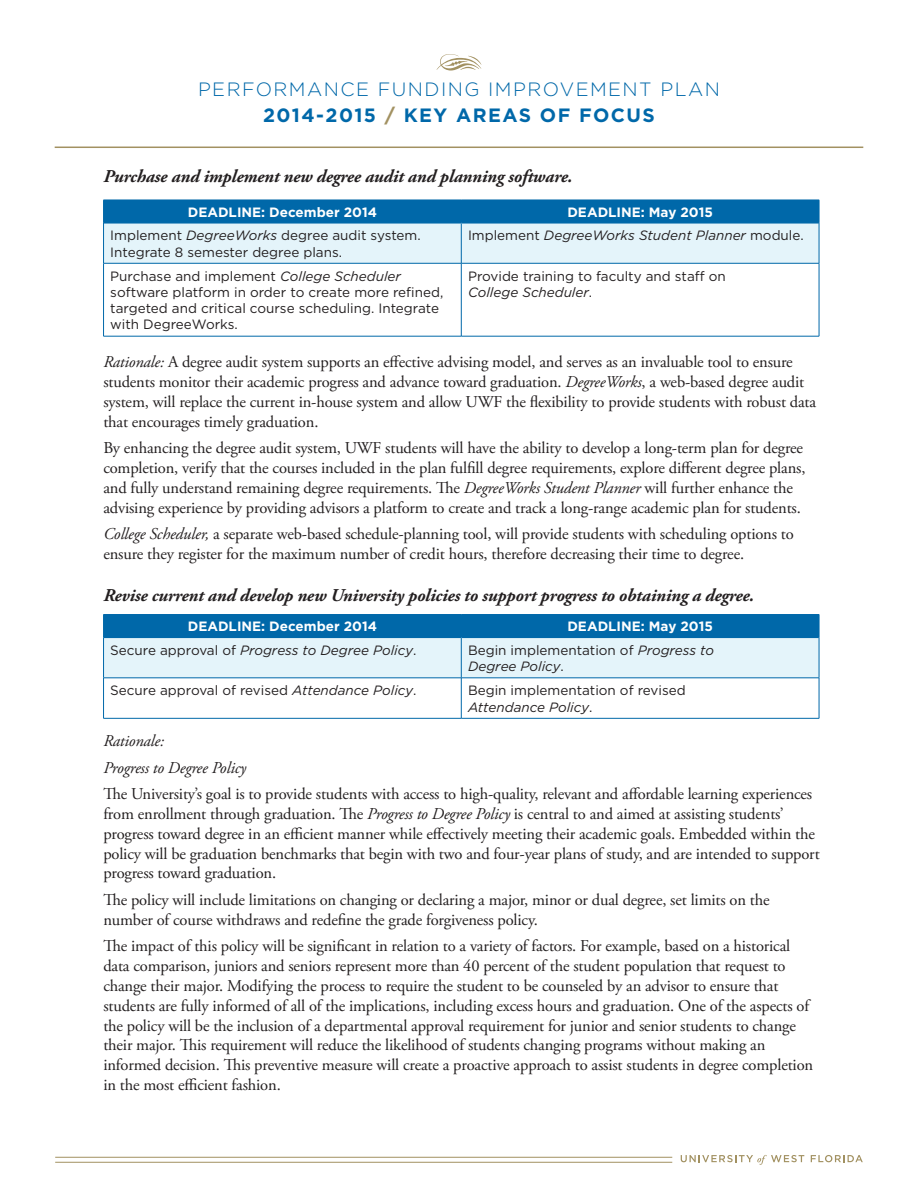
<style>
.page{position:relative;width:918px;height:1188px;background:#fff}
.page>*{position:absolute;margin:0;border:0;box-sizing:border-box;transform-origin:0 0}
.t1{font:300 19.2px/26.5px "Gotham";letter-spacing:.075em;color:#0068a9}
.t2{font:700 19.2px "Gotham";color:#0068a9}
.t3{font:italic 700 18px "Adobe Garamond Pro";letter-spacing:-.01em;color:#231f20}
.t4{font:16.5px/19.8px "Adobe Garamond Pro";letter-spacing:-.01em;color:#231f20}
.t5{font:italic 16.5px/26.5px "Adobe Garamond Pro";letter-spacing:-.01em;color:#231f20}
.t6{font:13.5px/16.2px "Gotham";color:#231f20}
.t7{font:italic 13.5px "Gotham";color:#231f20}
.t8{font:700 13.5px "Gotham";color:#fff}
.s1{font-weight:700}
.s2{font-weight:700;color:#a29161}
.s3{font-style:italic}
.s4{font-style:normal}
</style>
<div class="page">
<hr style="left:55px;top:1162px;width:617px;height:1px;background:#a29161">
<hr style="left:55px;top:1157px;width:617px;height:1px;background:#a29161">
<svg style="left:681px;top:1155px;width:123px;height:10px"></svg>
<svg style="left:811px;top:1155px;width:52px;height:7px"></svg>
<svg style="left:437px;top:54px;width:44px;height:17px"></svg>
<hr style="left:55px;top:147px;width:808px;height:1px;background:#a29161">
<hr style="left:103px;top:263px;width:358px;height:1px;background:#0068a9">
<hr style="left:103px;top:263px;width:1px;height:73px;background:#0068a9">
<hr style="left:461px;top:263px;width:358px;height:1px;background:#0068a9">
<hr style="left:461px;top:263px;width:1px;height:73px;background:#0068a9">
<hr style="left:819px;top:263px;width:1px;height:73px;background:#0068a9">
<hr style="left:103px;top:336px;width:358px;height:1px;background:#0068a9">
<hr style="left:461px;top:336px;width:358px;height:1px;background:#0068a9">
<svg style="left:103px;top:200px;width:717px;height:63px;background:#90c0dc"></svg>
<hr style="left:104px;top:222px;width:357px;height:2px;background:#0068a9">
<hr style="left:461px;top:222px;width:358px;height:2px;background:#0068a9">
<hr style="left:103px;top:678px;width:358px;height:1px;background:#0068a9">
<hr style="left:103px;top:678px;width:1px;height:40px;background:#0068a9">
<hr style="left:461px;top:678px;width:358px;height:1px;background:#0068a9">
<hr style="left:461px;top:678px;width:1px;height:40px;background:#0068a9">
<hr style="left:819px;top:678px;width:1px;height:40px;background:#0068a9">
<hr style="left:103px;top:718px;width:358px;height:1px;background:#0068a9">
<hr style="left:461px;top:718px;width:358px;height:1px;background:#0068a9">
<hr style="left:103px;top:614px;width:358px;height:1px;background:#0068a9">
<hr style="left:461px;top:614px;width:358px;height:1px;background:#0068a9">
<svg style="left:103px;top:615px;width:717px;height:63px;background:#8fc0dc"></svg>
<hr style="left:104px;top:637px;width:357px;height:1px;background:#0068a9">
<hr style="left:461px;top:637px;width:358px;height:1px;background:#0068a9">
<p class="t1" style="left:263px;top:75px;width:458px;text-indent:-65px">PERFORMANCE FUNDING I MPROVEMENT PLAN<br><span class="s1">2014-2015</span> <span class="s2">/</span> <span class="s1">Key Area</span></p>
<p class="t2" style="left:519px;top:103px;width:138px">s of Focus</p>
<p class="t3" style="left:103px;top:166px;width:471px">Purchase and implement new degree audit and planning software.</p>
<p class="t8" style="left:188px;top:203px;width:191px">DEADLINE: December 2014</p>
<p class="t8" style="left:567px;top:203px;width:147px">DEADLINE: May 2015</p>
<p class="t6" style="left:110px;top:227px;width:312px">Implement <span class="s3">DegreeWorks</span> degree audit system.<br>Integrate 8 semester degree plans.</p>
<p class="t7" style="left:468px;top:227px;width:337px"><span class="s4">Implement</span> DegreeWorks Student Planner <span class="s4">module.</span></p>
<p class="t6" style="left:110px;top:268px;width:335px">Purchase and implement <span class="s3">College Scheduler </span>software platform in order to create more refined, targeted and critical course scheduling. Integrate with DegreeWorks.</p>
<p class="t6" style="left:468px;top:268px;width:259px">Provide training to faculty and staff on<br><span class="s3">College Scheduler</span>.</p>
<p class="t4" style="left:103px;top:353px;width:714px"><span class="s3">Rationale:</span> A degree audit system supports an effective advising model, and serves as an invaluable tool to ensure students monitor their academic progress and advance toward graduation. <span class="s3">DegreeWorks</span>, a web-based degree audit system, will replace the current in-house system and allow UWF the flexibility to provide students with robust data that encourages timely graduation.</p>
<p class="t4" style="left:103px;top:439px;width:704px">By enhancing the degree audit system, UWF students will have the ability to develop a long-term plan for degree completion, verify that the courses included in the plan fulfill degree requirements, explore different degree plans, and fully understand remaining degree requirements. The <span class="s3">DegreeWorks Student Planner</span> will further enhance the advising experience by providing advisors a platform to create and track a long-range academic plan for students.</p>
<p class="t4" style="left:103px;top:525px;width:692px"><span class="s3">College Scheduler,</span> a separate web-based schedule-planning tool, will provide students with scheduling options to ensure they register for the maximum number of credit hours, therefore decreasing their time to degree.</p>
<p class="t3" style="left:103px;top:585px;width:652px">Revise current and develop new University policies to support progress to obtaining a degree.</p>
<p class="t8" style="left:188px;top:618px;width:191px">DEADLINE: December 2014</p>
<p class="t8" style="left:567px;top:618px;width:147px">DEADLINE: May 2015</p>
<p class="t7" style="left:110px;top:641px;width:308px"><span class="s4">Secure approval of</span> Progress to Degree Policy<span class="s4">.</span></p>
<p class="t6" style="left:468px;top:642px;width:248px">Begin implementation of <span class="s3">Progress to<br>Degree Policy</span>.</p>
<p class="t6" style="left:110px;top:682px;width:308px">Secure approval of revised <span class="s3">Attendance Policy</span>.</p>
<p class="t6" style="left:468px;top:682px;width:219px">Begin implementation of revised<br><span class="s3">Attendance Policy</span>.</p>
<p class="t5" style="left:103px;top:728px;width:144px">Rationale:<br>Progress to Degree Policy</p>
<p class="t4" style="left:103px;top:785px;width:718px">The University’s goal is to provide students with access to high-quality, relevant and affordable learning experiences from enrollment through graduation. The <span class="s3">Progress to Degree Policy</span> is central to and aimed at assisting students’ progress toward degree in an efficient manner while effectively meeting their academic goals. Embedded within the policy will be graduation benchmarks that begin with two and four-year plans of study, and are intended to support progress toward graduation.</p>
<p class="t4" style="left:103px;top:890px;width:668px">The policy will include limitations on changing or declaring a major, minor or dual degree, set limits on the number of course withdraws and redefine the grade forgiveness policy.</p>
<p class="t4" style="left:103px;top:937px;width:711px">The impact of this policy will be significant in relation to a variety of factors. For example, based on a historical data comparison, juniors and seniors represent more than 40 percent of the student population that request to change their major. Modifying the process to require the student to be counseled by an advisor to ensure that students are fully informed of all of the implications, including excess hours and graduation. One of the aspects of the policy will be the inclusion of a departmental approval requirement for junior and senior students to change their major. This requirement will reduce the likelihood of students changing programs without making an informed decision. This preventive measure will create a proactive approach to assist students in degree completion in the most efficient fashion.</p>
</div>
